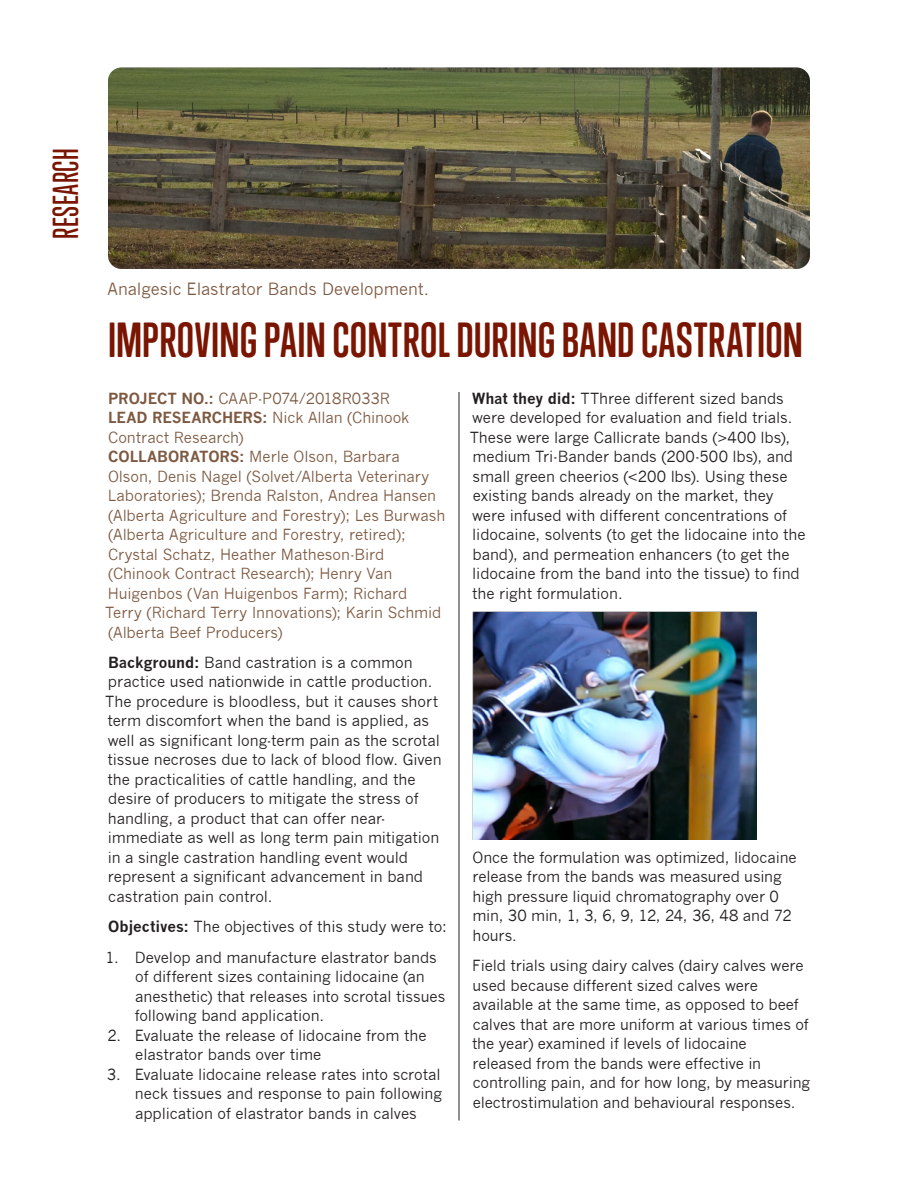
<style>
.page{position:relative;width:918px;height:1188px;background:#fff}
.page>*{position:absolute;margin:0;border:0;box-sizing:border-box;transform-origin:0 0}
.Research_Head{font:700 45px "Trump Soft Pro";letter-spacing:.01em;color:#791500}
.Research{font:500 33px "Trump Soft Pro";letter-spacing:.01em;color:#791500}
.Research_Intro{font:16.5px "News Gothic";letter-spacing:-.005em;color:#7d5941}
.Research_Copy{font:15px/19.5px "News Gothic";letter-spacing:-.005em;color:#231f20}
.Research_Project_No{font:15px/19.5px "News Gothic";letter-spacing:-.005em;color:#7d5941}
.s1{font-weight:700}
</style>
<div class="page">
<img style="left:108px;top:68px;width:702px;height:201px">
<hr style="left:459px;top:392px;width:1px;height:728px;background:#231f20">
<img style="left:472px;top:612px;width:285px;height:227px">
<p class="Research" style="left:46px;top:239px;width:92px;rotate:-90deg">RESEARCH</p>
<p class="Research_Intro" style="left:108px;top:279px;width:323px">Analgesic Elastrator Bands Development.</p>
<p class="Research_Head" style="left:108px;top:312px;width:696px">IMPROVING PAIN CONTROL DURING BAND CASTRATION</p>
<p class="Research_Project_No" style="left:105px;top:389px;width:342px"><span class="s1">PROJECT NO.:</span> CAAP-P074/2018R033R<br><span class="s1">LEAD RESEARCHERS:</span> Nick Allan (Chinook Contract Research)<br><span class="s1">COLLABORATORS:</span> Merle Olson, Barbara Olson, Denis Nagel (Solvet/Alberta Veterinary Laboratories); Brenda Ralston, Andrea Hansen (Alberta Agriculture and Forestry); Les Burwash (Alberta Agriculture and Forestry, retired); Crystal Schatz, Heather Matheson-Bird (Chinook Contract Research); Henry Van Huigenbos (Van Huigenbos Farm); Richard<br>Terry (Richard Terry Innovations); Karin Schmid (Alberta Beef Producers)</p>
<p class="Research_Copy" style="left:105px;top:653px;width:338px"><span class="s1">Background:</span> Band castration is a common practice used nationwide in cattle production.<br>The procedure is bloodless, but it causes short term discomfort when the band is applied, as well as significant long-term pain as the scrotal tissue necroses due to lack of blood flow. Given the practicalities of cattle handling, and the desire of producers to mitigate the stress of handling, a product that can offer near&shy;immediate as well as long term pain mitigation in a single castration handling event would represent a significant advancement in band castration pain control.</p>
<p class="Research_Copy" style="left:108px;top:917px;width:340px"><span class="s1">Objectives:</span> The objectives of this study were to:</p>
<p class="Research_Copy" style="left:135px;top:947px;width:312px;text-indent:-29px">1. Develop and manufacture elastrator bands of different sizes containing lidocaine (an anesthetic) that releases into scrotal tissues following band application.</p>
<p class="Research_Copy" style="left:135px;top:1025px;width:293px;text-indent:-28px">2. Evaluate the release of lidocaine from the elastrator bands over time</p>
<p class="Research_Copy" style="left:135px;top:1064px;width:309px;text-align:justify;text-indent:-28px">3. Evaluate lidocaine release rates into scrotal neck tissues and response to pain following application of elastrator bands in calves</p>
<p class="Research_Copy" style="left:470px;top:388px;width:337px"><span class="s1">What they did:</span> TThree different sized bands were developed for evaluation and field trials.<br>These were large Callicrate bands (&gt;400 lbs), medium Tri-Bander bands (200-500 lbs), and small green cheerios (&lt;200 lbs). Using these existing bands already on the market, they were infused with different concentrations of lidocaine, solvents (to get the lidocaine into the band), and permeation enhancers (to get the lidocaine from the band into the tissue) to find the right formulation.</p>
<p class="Research_Copy" style="left:472px;top:848px;width:326px">Once the formulation was optimized, lidocaine release from the bands was measured using high pressure liquid chromatography over 0 min, 30 min, 1, 3, 6, 9, 12, 24, 36, 48 and 72 hours.</p>
<p class="Research_Copy" style="left:472px;top:956px;width:340px">Field trials using dairy calves (dairy calves were used because different sized calves were available at the same time, as opposed to beef calves that are more uniform at various times of the year) examined if levels of lidocaine<br>released from the bands were effective in controlling pain, and for how long, by measuring electrostimulation and behavioural responses.</p>
</div>
